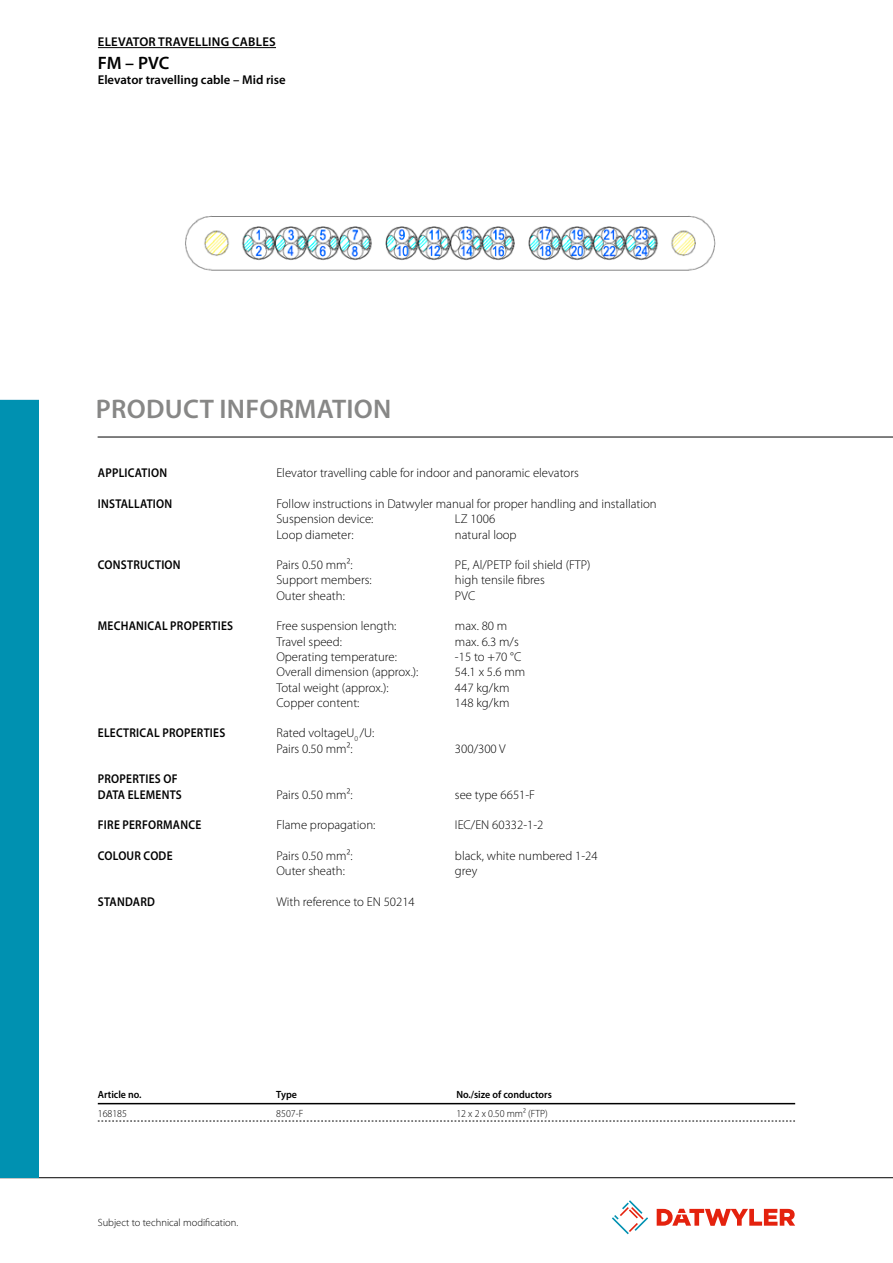
<style>
.page{position:relative;width:893px;height:1263px;background:#fff}
.page>*{position:absolute;margin:0;border:0;box-sizing:border-box;transform-origin:0 0}
.t1{font:600 27px "Myriad Pro";letter-spacing:.01em;color:#878786}
.t2{font:600 18px "Myriad Pro";color:#000}
.t3{font:300 12.75px/15.3px "Myriad Pro";color:#000}
.t4{font:600 12.75px/15.3px "Myriad Pro";letter-spacing:.02em;color:#000;scale:.9 1}
.t5{font:600 12.75px "Myriad Pro";color:#000}
.t6{font:600 12.75px "Myriad Pro";letter-spacing:.02em;color:#000}
.t7{font:600 10.5px "Myriad Pro";color:#000;scale:.95 1}
.t8{font:300 10.5px "Myriad Pro";color:#000}
.t9{font:300 10.5px "Myriad Pro";color:#000;scale:.95 1}
</style>
<div class="page">
<hr style="left:98px;top:437px;width:795px;height:1px;background:#000">
<svg style="left:612px;top:1200px;width:36px;height:34px"></svg>
<svg style="left:657px;top:1209px;width:138px;height:17px"></svg>
<hr style="left:0;top:1177px;width:893px;height:1px;background:#000">
<div style="left:0;top:400px;width:38px;height:777px;background:#0091b1"></div>
<hr style="left:98px;top:47px;width:178px;height:1px;background:#000">
<hr style="left:98px;top:1103px;width:697px;height:1px;background:#000">
<svg style="left:98px;top:1121px;width:697px;height:1px"></svg>
<img style="left:185px;top:215px;width:531px;height:56px">
<p class="t6" style="left:98px;top:34px;width:179px">ELEVATOR TRAVELLING CABLES</p>
<h2 class="t2" style="left:98px;top:51px;width:72px">FM – PVC</h2>
<p class="t5" style="left:98px;top:72px;width:189px">ELEVATOR TRAVELLING CABLE – MID RISE</p>
<h1 class="t1" style="left:96px;top:392px;width:297px">PRODUCT INFORMATION</h1>
<p class="t4" style="left:98px;top:465px;width:78px">APPLICATION</p>
<p class="t4" style="left:98px;top:496px;width:84px">INSTALLATION</p>
<p class="t4" style="left:98px;top:557px;width:93px">CONSTRUCTION</p>
<p class="t4" style="left:98px;top:618px;width:152px">MECHANICAL PROPERTIES</p>
<p class="t4" style="left:98px;top:725px;width:143px">ELECTRICAL PROPERTIES</p>
<p class="t4" style="left:98px;top:771px;width:95px">PROPERTIES OF<br>DATA ELEMENTS</p>
<p class="t4" style="left:98px;top:817px;width:116px">FIRE PERFORMANCE</p>
<p class="t4" style="left:98px;top:848px;width:85px">COLOUR CODE</p>
<p class="t4" style="left:98px;top:893px;width:65px">STANDARD</p>
<p class="t3" style="left:276px;top:465px;width:304px">Elevator travelling cable for indoor and panoramic elevators</p>
<p class="t3" style="left:276px;top:496px;width:382px">Follow instructions in Datwyler manual for proper handling and installation<br>Suspension device:</p>
<p class="t3" style="left:455px;top:511px;width:42px">LZ 1006</p>
<p class="t3" style="left:276px;top:526px;width:79px">Loop diameter:</p>
<p class="t3" style="left:455px;top:526px;width:63px">natural loop</p>
<p class="t3" style="left:276px;top:557px;width:78px">Pairs 0.50 mm²:</p>
<p class="t3" style="left:455px;top:557px;width:137px">PE, Al/PETP foil shield (FTP)</p>
<p class="t3" style="left:276px;top:572px;width:97px">Support members:</p>
<p class="t3" style="left:455px;top:572px;width:91px">high tensile fibres</p>
<p class="t3" style="left:276px;top:588px;width:70px">Outer sheath:</p>
<p class="t3" style="left:455px;top:588px;width:22px">PVC</p>
<p class="t3" style="left:276px;top:618px;width:122px">Free suspension length:</p>
<p class="t3" style="left:455px;top:618px;width:54px">max. 80 m</p>
<p class="t3" style="left:276px;top:634px;width:67px">Travel speed:</p>
<p class="t3" style="left:455px;top:634px;width:65px">max. 6.3 m/s</p>
<p class="t3" style="left:276px;top:649px;width:122px">Operating temperature:</p>
<p class="t3" style="left:455px;top:649px;width:68px">-15 to +70 °C</p>
<p class="t3" style="left:276px;top:664px;width:144px">Overall dimension (approx.):</p>
<p class="t3" style="left:455px;top:664px;width:72px">54.1 x 5.6 mm</p>
<p class="t3" style="left:276px;top:679px;width:114px">Total weight (approx.):</p>
<p class="t3" style="left:455px;top:679px;width:56px">447 kg/km</p>
<p class="t3" style="left:276px;top:695px;width:85px">Copper content:</p>
<p class="t3" style="left:455px;top:695px;width:56px">148 kg/km</p>
<p class="t3" style="left:276px;top:725px;width:100px">Rated voltageU<sub>0</sub> /U:<br>Pairs 0.50 mm²:</p>
<p class="t3" style="left:455px;top:741px;width:52px">300/300 V</p>
<p class="t3" style="left:276px;top:787px;width:78px">Pairs 0.50 mm²:</p>
<p class="t3" style="left:455px;top:787px;width:82px">see type 6651-F</p>
<p class="t3" style="left:276px;top:817px;width:101px">Flame propagation:</p>
<p class="t3" style="left:455px;top:817px;width:90px">IEC/EN 60332-1-2</p>
<p class="t3" style="left:276px;top:848px;width:78px">Pairs 0.50 mm²:</p>
<p class="t3" style="left:455px;top:848px;width:144px">black, white numbered 1-24</p>
<p class="t3" style="left:276px;top:863px;width:70px">Outer sheath:</p>
<p class="t3" style="left:455px;top:863px;width:24px">grey</p>
<p class="t3" style="left:276px;top:894px;width:140px">With reference to EN 50214</p>
<p class="t7" style="left:98px;top:1087px;width:48px">ARTICLE NO.</p>
<p class="t7" style="left:276px;top:1087px;width:23px">TYPE</p>
<p class="t7" style="left:456px;top:1087px;width:102px">N O./SIZE OF CONDUCTORS</p>
<p class="t9" style="left:98px;top:1107px;width:32px">168185</p>
<p class="t9" style="left:276px;top:1107px;width:30px">8507-F</p>
<p class="t9" style="left:456px;top:1107px;width:98px">12 x 2 x 0.50 mm² (FTP)</p>
<p class="t8" style="left:98px;top:1216px;width:142px">Subject to technical modification.</p>
</div>
